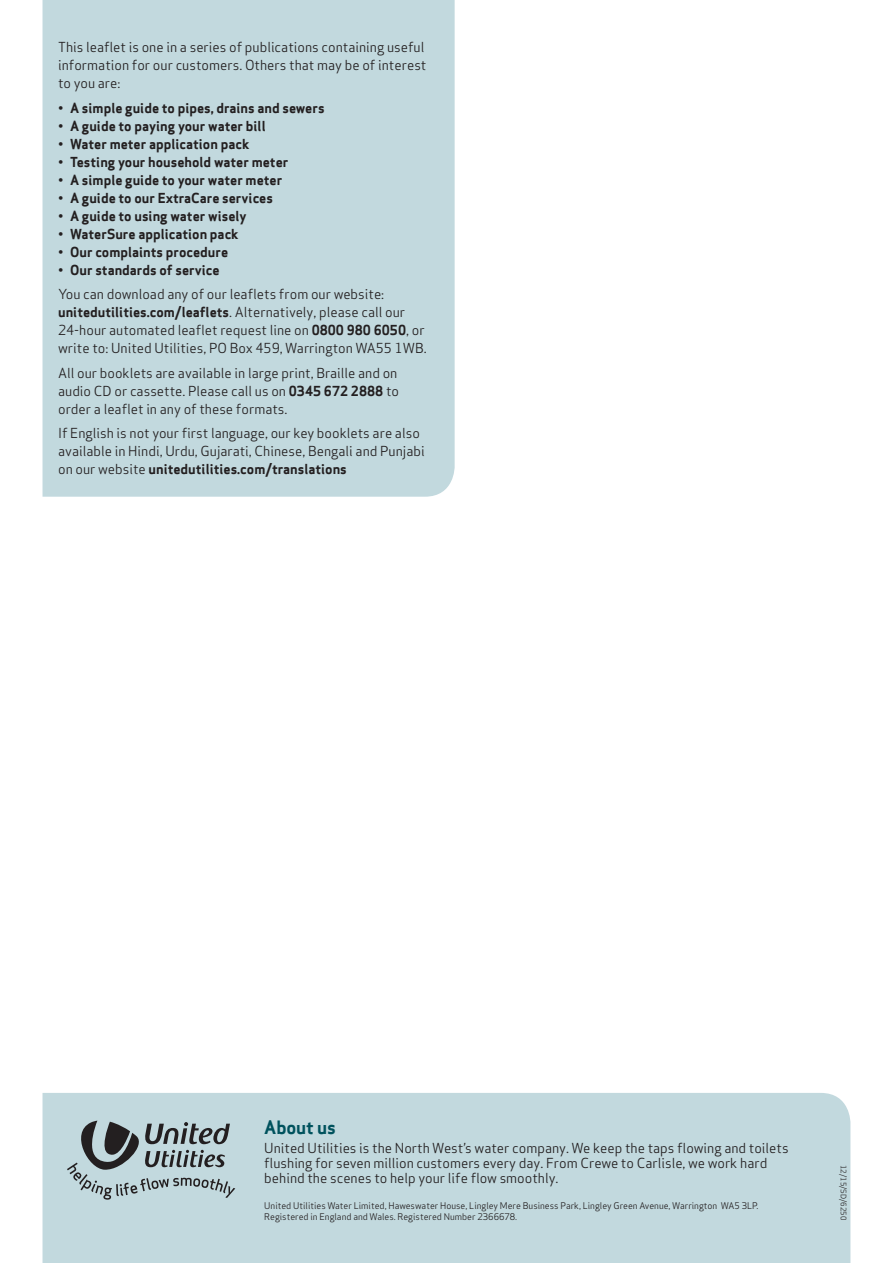
<style>
.page{position:relative;width:893px;height:1263px;background:#fff}
.page>*{position:absolute;margin:0;border:0;box-sizing:border-box;transform-origin:0 0}
.t1{font:700 18px "Apex Sans";letter-spacing:-.01em;color:#00525d}
.t2{font:13.5px/18px "Apex Sans";color:#231f20}
.t3{font:700 13.5px "Apex Sans";color:#231f20}
.t4{font:9px/10.8px "Apex Sans";color:#231f20}
.t5{font:7.5px "Apex Sans";color:#231f20}
.s1{font-weight:700}
</style>
<div class="page">
<div style="left:43px;top:0;width:412px;height:497px;background:#c2d9de"></div>
<div style="left:43px;top:1093px;width:807px;height:170px;background:#c2d9de"></div>
<svg style="left:67px;top:1120px;width:168px;height:80px"></svg>
<p class="t2" style="left:58px;top:37px;width:370px">This leaflet is one in a series of publications containing useful information for our customers. Others that may be of interest to you are:</p>
<p class="t3" style="left:58px;top:99px;width:268px">• A simple guide to pipes, drains and sewers</p>
<p class="t3" style="left:58px;top:117px;width:209px">• A guide to paying your water bill</p>
<p class="t3" style="left:58px;top:135px;width:193px">• Water meter application pack</p>
<p class="t3" style="left:58px;top:153px;width:232px">• Testing your household water meter</p>
<p class="t3" style="left:58px;top:171px;width:226px">• A simple guide to your water meter</p>
<p class="t3" style="left:58px;top:189px;width:216px">• A guide to our ExtraCare services</p>
<p class="t3" style="left:58px;top:207px;width:190px">• A guide to using water wisely</p>
<p class="t3" style="left:58px;top:225px;width:182px">• WaterSure application pack</p>
<p class="t3" style="left:58px;top:243px;width:172px">• Our complaints procedure</p>
<p class="t3" style="left:58px;top:261px;width:163px">• Our standards of service</p>
<p class="t2" style="left:58px;top:284px;width:370px">You can download any of our leaflets from our website: <span class="s1">unitedutilities.com/leaflets</span>. Alternatively, please call our 24-hour automated leaflet request line on <span class="s1">0800 980 6050</span>, or write to: United Utilities, PO Box 459, Warrington WA55 1WB.</p>
<p class="t2" style="left:58px;top:362px;width:342px">All our booklets are available in large print, Braille and on audio CD or cassette. Please call us on <span class="s1">0345 672 2888</span> to order a leaflet in any of these formats.</p>
<p class="t2" style="left:58px;top:423px;width:368px">If English is not your first language, our key booklets are also available in Hindi, Urdu, Gujarati, Chinese, Bengali and Punjabi on our website <span class="s1">unitedutilities.com/translations</span></p>
<h1 class="t1" style="left:264px;top:1116px;width:73px">About us</h1>
<p class="t2" style="left:264px;top:1140px;width:526px;line-height:15px">United Utilities is the North West’s water company. We keep the taps flowing and toilets flushing for seven million customers every day. From Crewe to Carlisle, we work hard behind the scenes to help your life flow smoothly.</p>
<p class="t4" style="left:264px;top:1200px;width:496px">United Utilities Water Limited, Haweswater House, Lingley Mere Business Park, Lingley Green Avenue, Warrington WA5 3LP.<br>Registered in England and Wales. Registered Number 2366678.</p>
<p class="t5" style="left:850px;top:1165px;width:57px;rotate:90deg">12/15/SD/6250</p>
</div>
